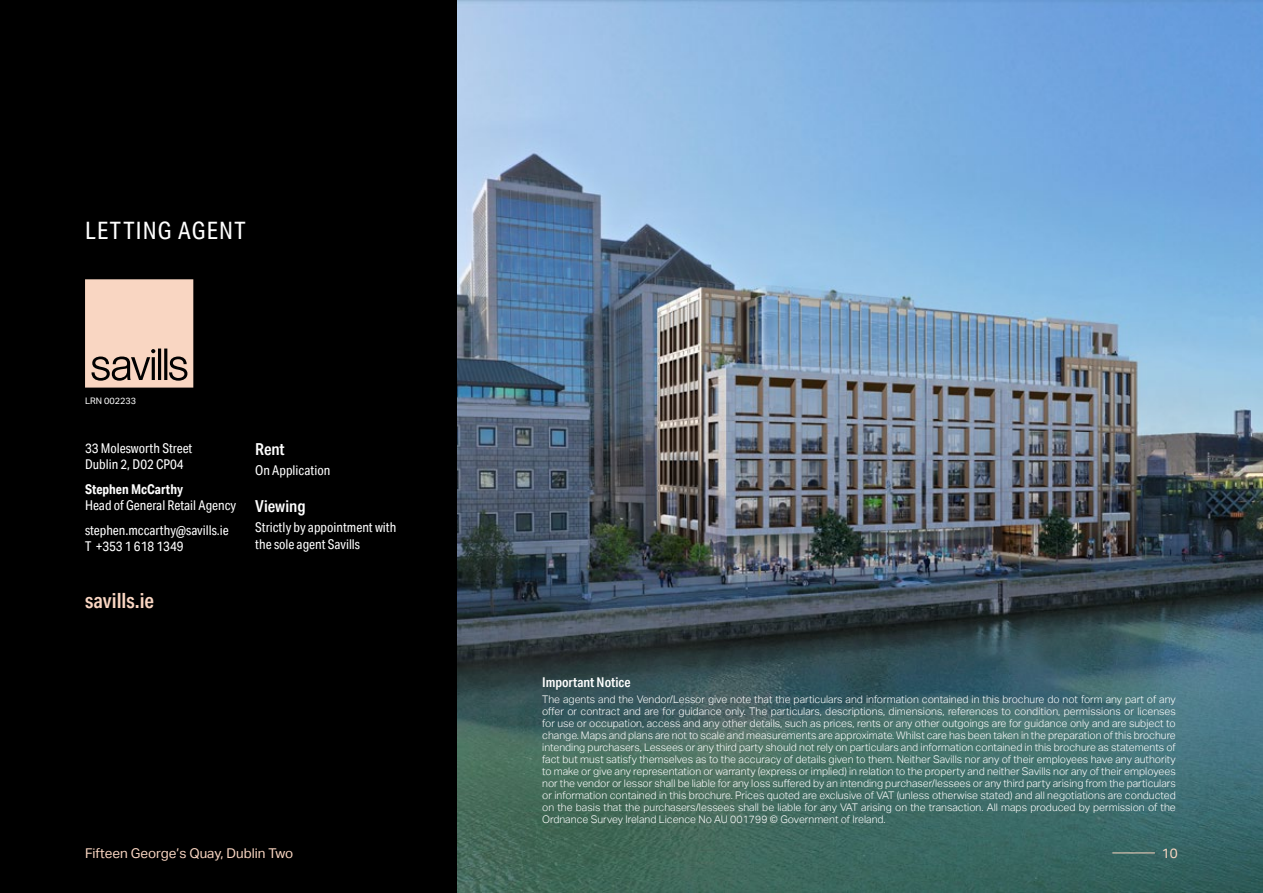
<style>
.page{position:relative;width:1263px;height:893px;background:#000}
.page>*{position:absolute;margin:0;border:0;box-sizing:border-box;transform-origin:0 0}
.t1{font:24px "Aktiv Grotesk Cd";letter-spacing:.05em;color:#fff}
.t2{font:600 21px "Aktiv Grotesk Cd";color:#fad6c2}
.t3{font:600 16.5px "Aktiv Grotesk Cd";color:#fff}
.t4{font:13.5px/16.2px "Aktiv Grotesk Cd";color:#fff}
.t5{font:13.5px "Aktiv Grotesk";color:#fad6c2}
.t6{font:700 13.5px "Aktiv Grotesk Cd";color:#fff}
.t7{font:600 13.5px "Aktiv Grotesk Cd";color:#fff}
.t8{font:300 10.5px/12px "Aktiv Grotesk";color:#fff;text-align:justify}
.t9{font:9px "Aktiv Grotesk";color:#fff}
</style>
<div class="page">
<svg style="left:85px;top:279px;width:108px;height:109px;background:#e3c3b0"></svg>
<img style="left:458px;top:0;width:805px;height:893px">
<hr style="left:1112px;top:852px;width:43px;height:1px;background:#fad6c2">
<h1 class="t1" style="left:85px;top:216px;width:162px">LETTING AGENT</h1>
<p class="t9" style="left:85px;top:396px;width:53px">LRN 002233</p>
<p class="t4" style="left:85px;top:440px;width:109px">33 Molesworth Street<br>Dublin 2, D02 CP04</p>
<p class="t6" style="left:85px;top:481px;width:99px">Stephen McCarthy</p>
<p class="t4" style="left:85px;top:493px;width:153px;line-height:24.8px">Head of General Retail Agency stephen.mccarthy@savills.ie</p>
<p class="t4" style="left:85px;top:538px;width:100px">T +353 1 618 1349</p>
<h2 class="t2" style="left:85px;top:588px;width:70px">savills.ie</h2>
<h3 class="t3" style="left:255px;top:439px;width:31px">Rent</h3>
<p class="t4" style="left:255px;top:462px;width:77px">On Application</p>
<h3 class="t3" style="left:255px;top:497px;width:52px">Viewing</h3>
<p class="t4" style="left:255px;top:519px;width:143px">Strictly by appointment with the sole agent Savills</p>
<p class="t7" style="left:542px;top:674px;width:90px">Important Notice</p>
<p class="t8" style="left:542px;top:693px;width:635px">The agents and the Vendor/Lessor give note that the particulars and information contained in this brochure do not form any part of any offer or contract and are for guidance only. The particulars, descriptions, dimensions, references to condition, permissions or licenses for use or occupation, access and any other details, such as prices, rents or any other outgoings are for guidance only and are subject to change. Maps and plans are not to scale and measurements are approximate. Whilst care has been taken in the preparation of this brochure intending purchasers, Lessees or any third party should not rely on particulars and information contained in this brochure as statements of fact but must satisfy themselves as to the accuracy of details given to them. Neither Savills nor any of their employees have any authority to make or give any representation or warranty (express or implied) in relation to the property and neither Savills nor any of their employees nor the vendor or lessor shall be liable for any loss suffered by an intending purchaser/lessees or any third party arising from the particulars or information contained in this brochure. Prices quoted are exclusive of VAT (unless otherwise stated) and all negotiations are conducted on the basis that the purchasers/lessees shall be liable for any VAT arising on the transaction. All maps produced by permission of the Ordnance Survey Ireland Licence No AU 001799 © Government of Ireland.</p>
<p class="t5" style="left:85px;top:845px;width:210px">Fifteen George’s Quay, Dublin Two</p>
<p class="t5" style="left:1162px;top:845px;width:17px">10</p>
</div>
